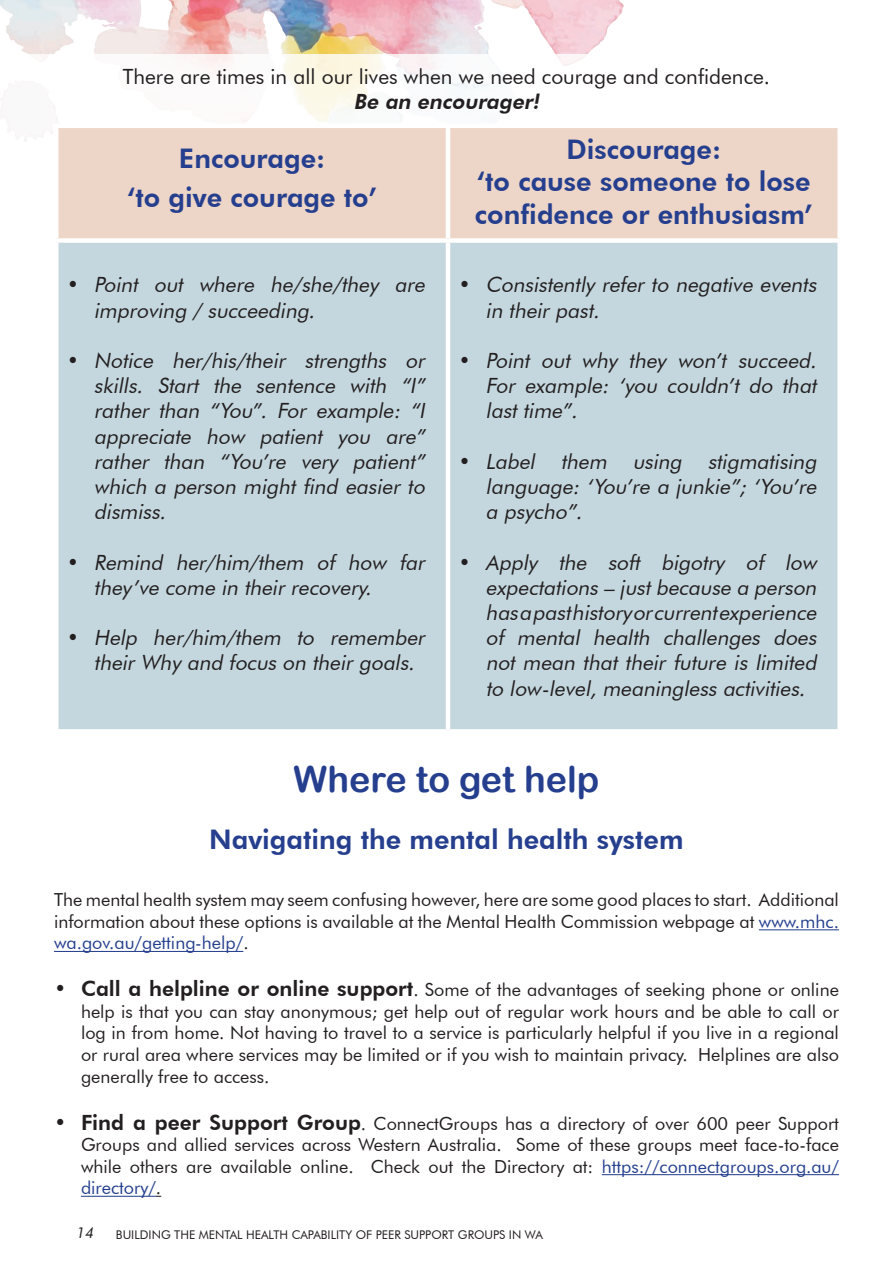
<style>
.page{position:relative;width:893px;height:1263px;background:#fff}
.page>*{position:absolute;margin:0;border:0;box-sizing:border-box;transform-origin:0 0}
.t1{font:36px "Arial Rounded MT Bold";color:#253f8e}
.t2{font:800 27px/32.4px "Futura BT";color:#253f8e}
.t3{font:italic 21px/25.2px "Futura BT";color:#231f20}
.t4{font:21px "Futura BT";color:#231f20}
.t5{font:italic 800 21px "Futura BT";color:#231f20}
.t6{font:18px/21.6px "Futura BT";color:#231f20;text-align:justify}
.t7{font:italic 15px "Futura BT";color:#231f20}
.t8{font:12px "Futura BT";color:#231f20}
.s1{font-style:normal}
.s2{color:#253f8e}
.s3{font-weight:800;font-size:21px}
</style>
<div class="page">
<img style="left:0;top:0;width:624px;height:54px">
<div style="left:58px;top:128px;width:779px;height:110px;background:#edd6c8"></div>
<div style="left:58px;top:243px;width:779px;height:486px;background:#c4d7de"></div>
<hr style="left:446px;top:243px;width:4px;height:486px;background:#fff">
<hr style="left:446px;top:128px;width:4px;height:110px;background:#fff">
<hr style="left:759px;top:929px;width:80px;height:1px;background:#253f8e">
<hr style="left:54px;top:951px;width:189px;height:1px;background:#253f8e">
<hr style="left:602px;top:1174px;width:237px;height:1px;background:#253f8e">
<hr style="left:81px;top:1196px;width:75px;height:1px;background:#253f8e">
<p class="t4" style="left:123px;top:64px;width:649px">There are times in all our lives when we need courage and confidence.</p>
<p class="t5" style="left:354px;top:89px;width:192px">Be an encourager!</p>
<p class="t2" style="left:179px;top:142px;width:148px">Encourage:</p>
<p class="t2" style="left:127px;top:181px;width:251px">‘to give courage to’</p>
<p class="t3" style="left:94px;top:272px;width:337px;text-indent:-27px"><span class="s1">•</span> Point out where he/she/they are improving / succeeding.</p>
<p class="t3" style="left:94px;top:348px;width:337px;text-align:justify;text-indent:-27px"><span class="s1">•</span> Notice her/his/their strengths or skills. Start the sentence with “I” rather than “You”. For example: “I appreciate how patient you are” rather than “You’re very patient” which a person might find easier to dismiss.</p>
<p class="t3" style="left:94px;top:549px;width:337px;text-indent:-27px"><span class="s1">•</span> Remind her/him/them of how far they ’ve come in their recovery.</p>
<p class="t3" style="left:94px;top:625px;width:337px;text-indent:-27px"><span class="s1">•</span> Help her/him/them to remember their Why and focus on their goals.</p>
<p class="t2" style="left:567px;top:133px;width:156px">Discourage:</p>
<p class="t2" style="left:475px;top:165px;width:339px">‘to cause someone to lose confidence or enthusiasm’</p>
<p class="t3" style="left:486px;top:272px;width:337px;text-indent:-27px"><span class="s1">•</span> Consistently refer to negative events in their past.</p>
<p class="t3" style="left:486px;top:348px;width:337px;text-align:justify;text-indent:-27px"><span class="s1">•</span> Point out why they won’t succeed.<br>For example: ‘you couldn’t do that last time”.</p>
<p class="t3" style="left:486px;top:448px;width:337px;text-align:justify;text-indent:-27px"><span class="s1">•</span> Label them using stigmatising language: ‘You’re a junkie”; ‘You’re a psycho”.</p>
<p class="t3" style="left:486px;top:549px;width:337px;text-align:justify;text-indent:-27px"><span class="s1">•</span> Apply the soft bigotry of low expectations – justbecause a person has a pasthistory orcurrentexperience of mental health challenges does not mean that their future is limited to low-level, meaningless activities.</p>
<p class="t1" style="left:294px;top:758px;width:307px">Where to get help</p>
<p class="t2" style="left:209px;top:823px;width:476px">Navigating the mental health system</p>
<p class="t6" style="left:54px;top:889px;width:786px">The mental health system may seem confusing however, here are some good places to start. Additional information about these options is available at the Mental Health Commission webpage at <span class="s2">www.mhc. wa.gov.au/getting-help/</span>.</p>
<p class="t6" style="left:81px;top:979px;width:759px;text-indent:-27px"><span class="s3">• Call a helpline or online support</span>. Some of the advantages of seeking phone or online help is that you can stay anonymous; get help out of regular work hours and be able to call or log in from home. Not having to travel to a service is particularly helpful if you live in a regional or rural area where services may be limited or if you wish to maintain privacy. Helplines are also generally free to access.</p>
<p class="t6" style="left:81px;top:1112px;width:759px;text-indent:-27px"><span class="s3">• Find a peer Support Group</span>. ConnectGroups has a directory of over 600 peer Support Groups and allied services across Western Australia. Some of these groups meet face-to-face while others are available online. Check out the Directory at: <span class="s2">https://connectgroups.org.au/ directory/</span>.</p>
<p class="t7" style="left:76px;top:1224px;width:22px">14</p>
<p class="t8" style="left:116px;top:1227px;width:429px">BUILDING THE MENTAL HEALTH CAPABILITY OF PEER SUPPORT GROUPS IN WA</p>
</div>
